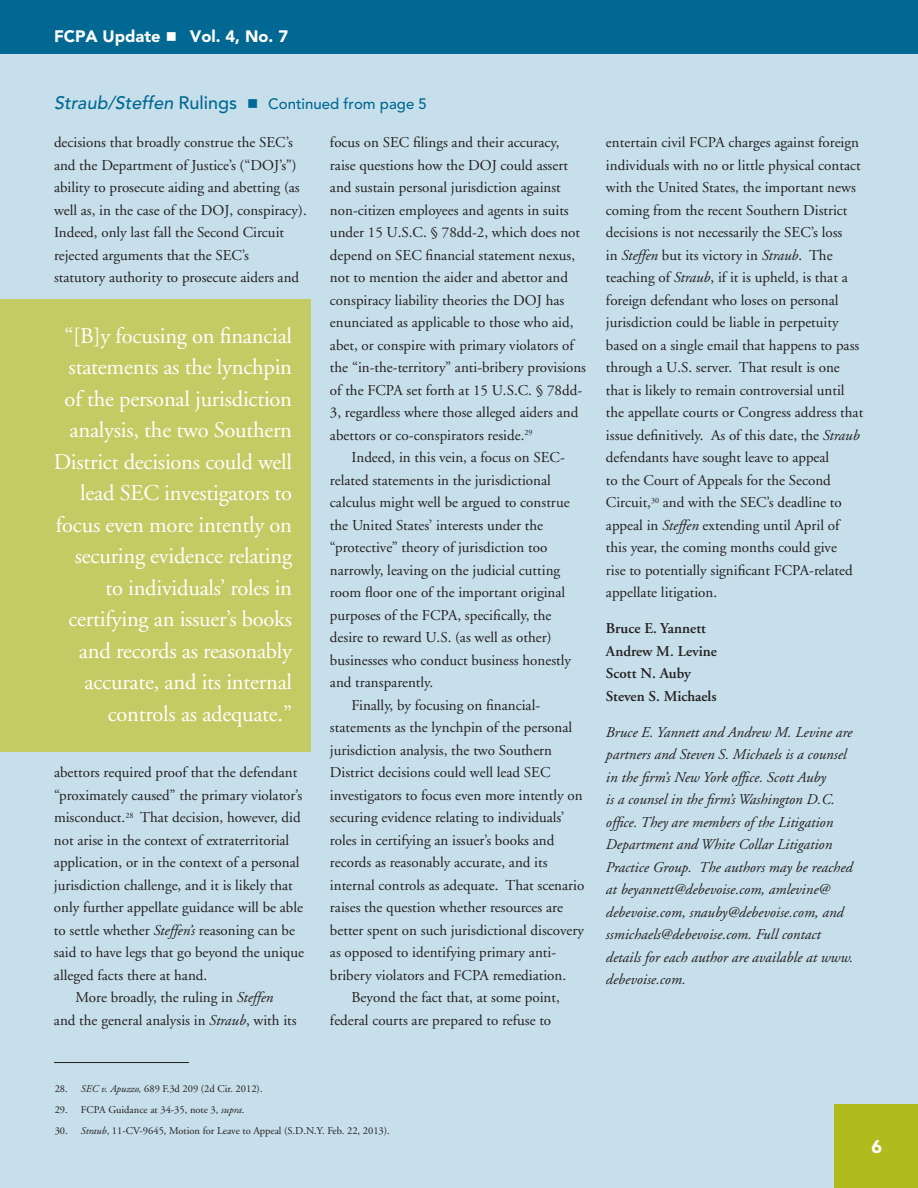
<style>
.page{position:relative;width:918px;height:1188px;background:#c7dfeb}
.page>*{position:absolute;margin:0;border:0;box-sizing:border-box;transform-origin:0 0}
.t1{font:22.5px/31.5px "Adobe Garamond";letter-spacing:-.01em;color:#fff;text-align:right}
.t2{font:900 18px "Avenir";color:#fff}
.t3{font:900 16.5px "Avenir";color:#fff}
.t4{font:15px/22.5px "Adobe Garamond";color:#231f20}
.t5{font:italic 15px/22.5px "Adobe Garamond";color:#231f20}
.t6{font:600 15px/22.5px "Adobe Garamond";color:#231f20}
.t7{font:500 15px "Avenir";color:#006893}
.t8{font:10.5px "Adobe Garamond";color:#231f20}
.s1{font-style:italic;font-size:18px}
.s2{font-size:18px}
.s3{font-style:italic}
</style>
<div class="page">
<div style="left:0;top:0;width:918px;height:54px;background:#006893"></div>
<div style="left:835px;top:1105px;width:83px;height:83px;background:#b0bb1d"></div>
<hr style="left:54px;top:1062px;width:135px;height:1px;background:#231f20">
<div style="left:0;top:299px;width:310px;height:452px;background:#c5cb64"></div>
<p class="t3" style="left:54px;top:26px;width:236px">FCPA Update ■ Vol. 4, No. 7</p>
<p class="t7" style="left:54px;top:95px;width:374px"><span class="s1">Straub/Steffen</span> <span class="s2">Rulings</span> ■ Continued from page 5</p>
<p class="t4" style="left:54px;top:131px;width:254px">decisions that broadly construe the SEC’s and the Department of Justice’s (“DOJ’s”) ability to prosecute aiding and abetting (as well as, in the case of the DOJ, conspiracy).<br>Indeed, only last fall the Second Circuit rejected arguments that the SEC’s<br>statutory authority to prosecute aiders and</p>
<p class="t4" style="left:330px;top:131px;width:258px">focus on SEC filings and their accuracy, raise questions how the DOJ could assert and sustain personal jurisdiction against non-citizen employees and agents in suits under 15 U.S.C. § 78dd-2, which does not depend on SEC financial statement nexus, not to mention the aider and abettor and conspiracy liability theories the DOJ has enunciated as applicable to those who aid, abet, or conspire with primary violators of the “in-the-territory” anti-bribery provisions of the FCPA set forth at 15 U.S.C. § 78dd-3, regardless where those alleged aiders and abettors or co-conspirators reside.<sup>29</sup></p>
<p class="t4" style="left:352px;top:446px;width:215px">Indeed, in this vein, a focus on SEC-</p>
<p class="t4" style="left:330px;top:469px;width:222px">related statements in the jurisdictional</p>
<p class="t4" style="left:330px;top:491px;width:241px">calculus might well be argued to construe</p>
<p class="t4" style="left:330px;top:514px;width:215px">the United States’ interests under the</p>
<p class="t4" style="left:330px;top:536px;width:219px">“protective” theory of jurisdiction too</p>
<p class="t4" style="left:330px;top:559px;width:232px">narrowly, leaving on the judicial cutting</p>
<p class="t4" style="left:330px;top:581px;width:237px">room floor one of the important original</p>
<p class="t4" style="left:330px;top:604px;width:223px">purposes of the FCPA, specifically, the</p>
<p class="t4" style="left:330px;top:626px;width:223px">desire to reward U.S. (as well as other)</p>
<p class="t4" style="left:330px;top:649px;width:243px">businesses who conduct business honestly</p>
<p class="t4" style="left:330px;top:671px;width:105px">and transparently.</p>
<p class="t4" style="left:352px;top:694px;width:190px">Finally, by focusing on financial-</p>
<p class="t4" style="left:330px;top:716px;width:244px">statements as the lynchpin of the personal</p>
<p class="t4" style="left:330px;top:739px;width:224px">jurisdiction analysis, the two Southern</p>
<p class="t4" style="left:330px;top:761px;width:222px">District decisions could well lead SEC</p>
<p class="t4" style="left:330px;top:784px;width:254px">investigators to focus even more intently on</p>
<p class="t4" style="left:330px;top:806px;width:236px">securing evidence relating to individuals’</p>
<p class="t4" style="left:330px;top:829px;width:226px">roles in certifying an issuer’s books and</p>
<p class="t4" style="left:330px;top:851px;width:219px">records as reasonably accurate, and its</p>
<p class="t4" style="left:330px;top:874px;width:256px">internal controls as adequate. That scenario</p>
<p class="t4" style="left:330px;top:896px;width:234px">raises the question whether resources are</p>
<p class="t4" style="left:330px;top:919px;width:256px">better spent on such jurisdictional discovery</p>
<p class="t4" style="left:330px;top:941px;width:228px">as opposed to identifying primary anti-</p>
<p class="t4" style="left:330px;top:964px;width:238px">bribery violators and FCPA remediation.</p>
<p class="t4" style="left:352px;top:986px;width:210px">Beyond the fact that, at some point,</p>
<p class="t4" style="left:330px;top:1009px;width:223px">federal courts are prepared to refuse to</p>
<p class="t1" style="left:54px;top:320px;width:240px">“[B]y focusing on financial statements as the lynchpin of the personal jurisdiction analysis, the two Southern<br>District decisions could well lead SEC investigators to focus even more intently on securing evidence relating to individuals’ roles in certifying an issuer’s books and records as reasonably accurate, and its internal controls as adequate.”</p>
<p class="t4" style="left:54px;top:761px;width:245px">abettors required proof that the defendant</p>
<p class="t4" style="left:54px;top:784px;width:250px">“proximately caused” the primary violator’s</p>
<p class="t4" style="left:54px;top:806px;width:248px">misconduct.<sup>28</sup> That decision, however, did</p>
<p class="t4" style="left:54px;top:829px;width:237px">not arise in the context of extraterritorial</p>
<p class="t4" style="left:54px;top:851px;width:247px">application, or in the context of a personal</p>
<p class="t4" style="left:54px;top:874px;width:240px">jurisdiction challenge, and it is likely that</p>
<p class="t4" style="left:54px;top:896px;width:251px">only further appellate guidance will be able</p>
<p class="t4" style="left:54px;top:919px;width:243px">to settle whether <span class="s3">Steffen’s</span> reasoning can be</p>
<p class="t4" style="left:54px;top:941px;width:252px">said to have legs that go beyond the unique</p>
<p class="t4" style="left:54px;top:964px;width:155px">alleged facts there at hand.</p>
<p class="t4" style="left:76px;top:986px;width:199px">More broadly, the ruling in <span class="s3">Steffen</span></p>
<p class="t4" style="left:54px;top:1009px;width:244px">and the general analysis in <span class="s3">Straub</span>, with its</p>
<p class="t4" style="left:606px;top:131px;width:259px">entertain civil FCPA charges against foreign individuals with no or little physical contact with the United States, the important news coming from the recent Southern District decisions is not necessarily the SEC’s loss<br>in <span class="s3">Steffen</span> but its victory in <span class="s3">Straub</span>. The teaching of <span class="s3">Straub</span>, if it is upheld, is that a foreign defendant who loses on personal jurisdiction could be liable in perpetuity based on a single email that happens to pass through a U.S. server. That result is one that is likely to remain controversial until the appellate courts or Congress address that issue definitively. As of this date, the <span class="s3">Straub </span>defendants have sought leave to appeal<br>to the Court of Appeals for the Second Circuit,<sup>30</sup> and with the SEC’s deadline to appeal in <span class="s3">Steffen</span> extending until April of this year, the coming months could give<br>rise to potentially significant FCPA-related appellate litigation.</p>
<p class="t6" style="left:606px;top:617px;width:112px">Bruce E. Yannett<br>Andrew M. Levine<br>Scott N. Auby<br>Steven S. Michaels</p>
<p class="t5" style="left:606px;top:721px;width:249px">Bruce E. Yannett and Andrew M. Levine are partners and Steven S. Michaels is a counsel in the firm’s New York office. Scott Auby<br>is a counsel in the firm’s Washington D.C. office. They are members of the Litigation Department and White Collar Litigation Practice Group. The authors may be reached at beyannett@debevoise.com, amlevine@ debevoise.com, snauby@debevoise.com, and ssmichaels@debevoise.com. Full contact details for each author are available at www. debevoise.com.</p>
<p class="t8" style="left:55px;top:1083px;width:209px">28. <span class="s3">SEC v. Apuzzo,</span> 689 F.3d 209 (2d Cir. 2012).</p>
<p class="t8" style="left:55px;top:1104px;width:191px">29. FCPA Guidance at 34-35, note 3, <span class="s3">supra</span>.</p>
<p class="t8" style="left:55px;top:1125px;width:337px">30. <span class="s3">Straub</span>, 11-CV-9645, Motion for Leave to Appeal (S.D.N.Y. Feb. 22, 2013).</p>
<p class="t2" style="left:871px;top:1136px;width:12px">6</p>
</div>
